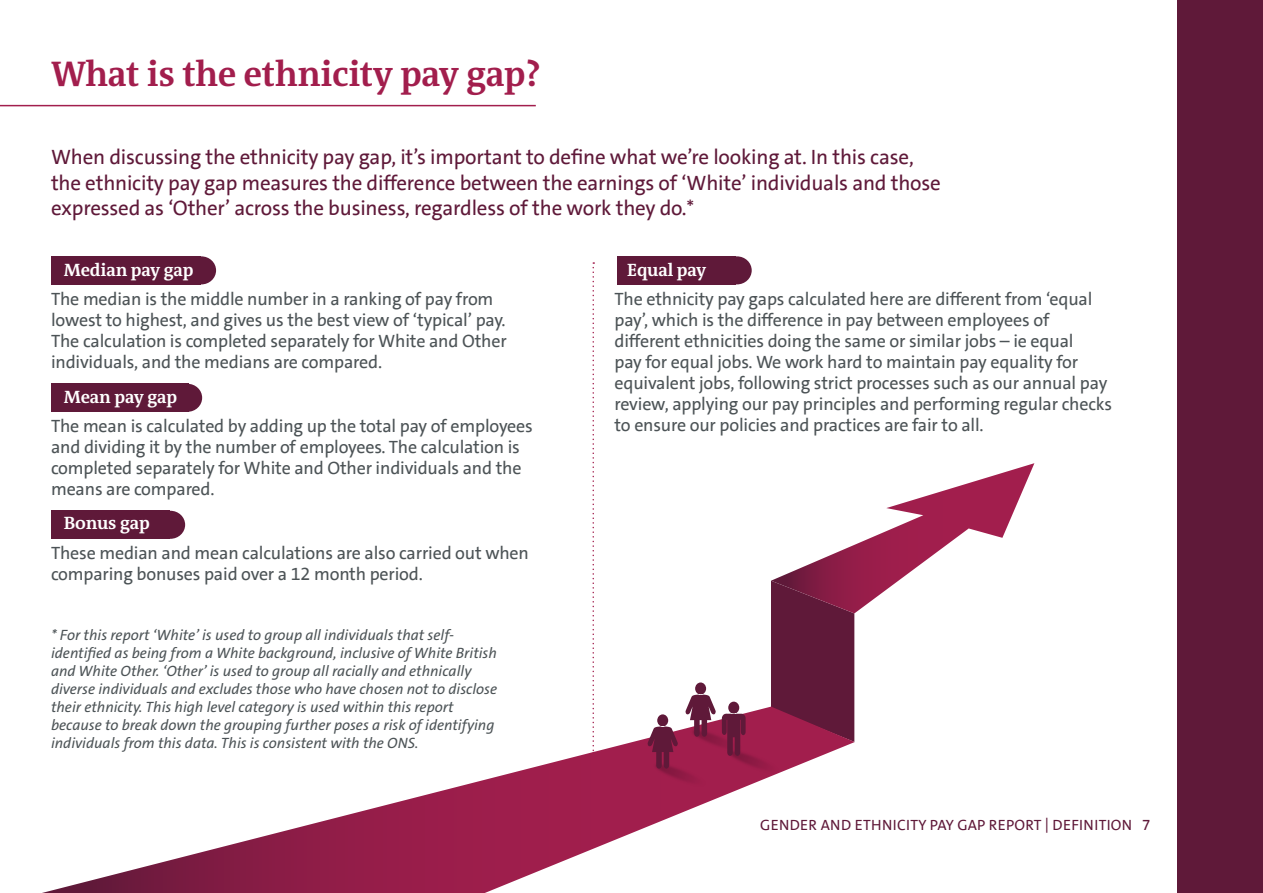
<style>
.page{position:relative;width:1263px;height:893px;background:#fff}
.page>*{position:absolute;margin:0;border:0;box-sizing:border-box;transform-origin:0 0}
.t1{font:700 36px "VWAG The Antiqua";letter-spacing:-.01em;color:#a21e4d}
._2023_large_intro_su{font:21px/25.5px "VWAG The Sans";letter-spacing:-.01em;color:#5f1939}
._2023_body_copy{font:18px/21px "VWAG The Sans";letter-spacing:-.01em;color:#4c5356}
.t2{font:700 18px "VWAG The Antiqua";letter-spacing:-.01em;color:#fff}
.t3{font:italic 15px/18px "VWAG The Sans";color:#4c5356}
.t4{font:15px "VWAG The Sans";letter-spacing:.02em;color:#5f1939}
</style>
<div class="page">
<div style="left:1178px;top:0;width:85px;height:893px;background:#5f1939"></div>
<div style="left:51px;top:511px;width:118px;height:28px;background:#5f1939"></div>
<div style="left:156px;top:511px;width:29px;height:28px;background:#5f1939;border-radius:50%"></div>
<div style="left:51px;top:384px;width:137px;height:28px;background:#5f1939"></div>
<div style="left:173px;top:384px;width:29px;height:28px;background:#5f1939;border-radius:50%"></div>
<div style="left:51px;top:257px;width:150px;height:28px;background:#5f1939"></div>
<div style="left:187px;top:256px;width:29px;height:28px;background:#5f1939;border-radius:50%"></div>
<div style="left:618px;top:257px;width:118px;height:28px;background:#5f1939"></div>
<div style="left:722px;top:256px;width:30px;height:28px;background:#5f1939;border-radius:50%"></div>
<svg style="left:592px;top:262px;width:2px;height:443px"></svg>
<hr style="left:0;top:105px;width:536px;height:1px;background:#a21e4d">
<svg style="left:42px;top:707px;width:813px;height:186px"></svg>
<svg style="left:771px;top:463px;width:263px;height:279px"></svg>
<img style="left:645px;top:758px;width:74px;height:46px">
<svg style="left:647px;top:714px;width:31px;height:55px"></svg>
<img style="left:682px;top:724px;width:73px;height:46px">
<svg style="left:685px;top:682px;width:31px;height:55px"></svg>
<img style="left:719px;top:745px;width:73px;height:46px">
<svg style="left:722px;top:702px;width:24px;height:54px"></svg>
<p class="t1" style="left:51px;top:51px;width:491px">What is the ethnicity pay gap?</p>
<p class="_2023_large_intro_su" style="left:51px;top:145px;width:891px">When discussing the ethnicity pay gap, it’s important to define what we’re looking at. In this case, the ethnicity pay gap measures the difference between the earnings of ‘White’ individuals and those expressed as ‘Other’ across the business, regardless of the work they do.*</p>
<p class="t2" style="left:64px;top:258px;width:131px">Median pay gap</p>
<p class="_2023_body_copy" style="left:51px;top:289px;width:457px">The median is the middle number in a ranking of pay from lowest to highest, and gives us the best view of ‘typical’ pay.<br>The calculation is completed separately for White and Other individuals, and the medians are compared.</p>
<p class="t2" style="left:64px;top:385px;width:115px">Mean pay gap</p>
<p class="_2023_body_copy" style="left:51px;top:416px;width:483px">The mean is calculated by adding up the total pay of employees and dividing it by the number of employees. The calculation is completed separately for White and Other individuals and the means are compared.</p>
<p class="t2" style="left:64px;top:512px;width:88px">Bonus gap</p>
<p class="_2023_body_copy" style="left:51px;top:542px;width:479px">These median and mean calculations are also carried out when comparing bonuses paid over a 12 month period.</p>
<p class="t3" style="left:51px;top:626px;width:448px">* For this report ‘White’ is used to group all individuals that self&shy;identified as being from a White background, inclusive of White British and White Other. ‘Other’ is used to group all racially and ethnically diverse individuals and excludes those who have chosen not to disclose their ethnicity. This high level category is used within this report because to break down the grouping further poses a risk of identifying individuals from this data. This is consistent with the ONS.</p>
<p class="t2" style="left:627px;top:258px;width:81px">Equal pay</p>
<p class="_2023_body_copy" style="left:614px;top:289px;width:499px">The ethnicity pay gaps calculated here are different from ‘equal pay’, which is the difference in pay between employees of different ethnicities doing the same or similar jobs – ie equal<br>pay for equal jobs. We work hard to maintain pay equality for equivalent jobs, following strict processes such as our annual pay review, applying our pay principles and performing regular checks to ensure our policies and practices are fair to all.</p>
<p class="t4" style="left:760px;top:816px;width:392px">GENDER AND ETHNICITY PAY GAP REPORT | DEFINITION 7</p>
</div>
